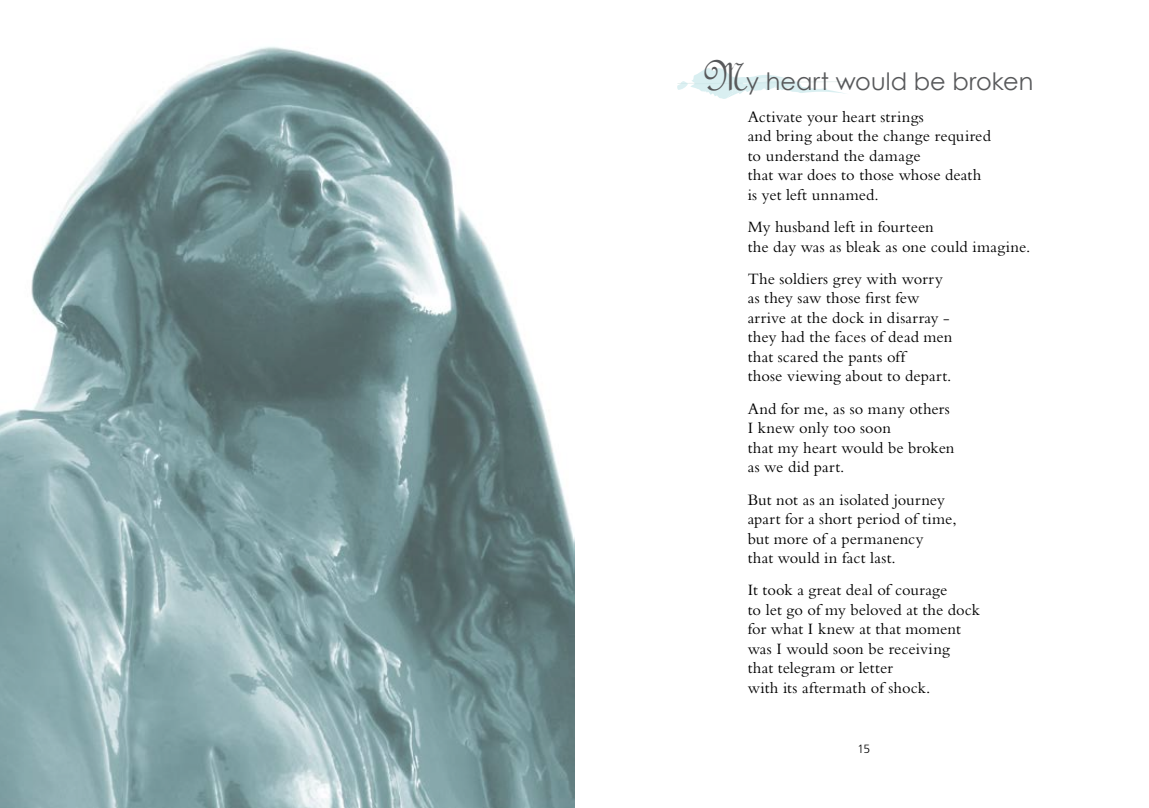
<style>
.page{position:relative;width:1149px;height:808px;background:#fff}
.page>*{position:absolute;margin:0;border:0;box-sizing:border-box;transform-origin:0 0}
.t1{font:24px "Century Gothic";color:#58595b}
.t2{font:16.5px/19.5px "Bembo";letter-spacing:.005em;color:#000}
.t3{font:12px "Humanist 777 BT Light B";color:#000}
.s1{font-family:"French Script";font-size:45px}
</style>
<div class="page">
<svg style="left:677px;top:68px;width:170px;height:31px"></svg>
<img style="left:0;top:46px;width:574px;height:762px">
<h1 class="t1" style="left:702px;top:64px;width:332px"><span class="s1">M</span>y heart would be broken</h1>
<p class="t2" style="left:747px;top:107px;width:245px">Activate your heart strings<br>and bring about the change required to understand the damage<br>that war does to those whose death is yet left unnamed.</p>
<p class="t2" style="left:747px;top:217px;width:284px">My husband left in fourteen<br>the day was as bleak as one could imagine.</p>
<p class="t2" style="left:747px;top:269px;width:206px">The soldiers grey with worry as they saw those first few arrive at the dock in disarray - they had the faces of dead men that scared the pants off<br>those viewing about to depart.</p>
<p class="t2" style="left:747px;top:398px;width:208px">And for me, as so many others<br>I knew only too soon<br>that my heart would be broken as we did part.</p>
<p class="t2" style="left:747px;top:489px;width:210px">But not as an isolated journey apart for a short period of time, but more of a permanency<br>that would in fact last.</p>
<p class="t2" style="left:747px;top:580px;width:234px">It took a great deal of courage<br>to let go of my beloved at the dock for what I knew at that moment was I would soon be receiving<br>that telegram or letter<br>with its aftermath of shock.</p>
<p class="t3" style="left:857px;top:742px;width:14px">15</p>
</div>
